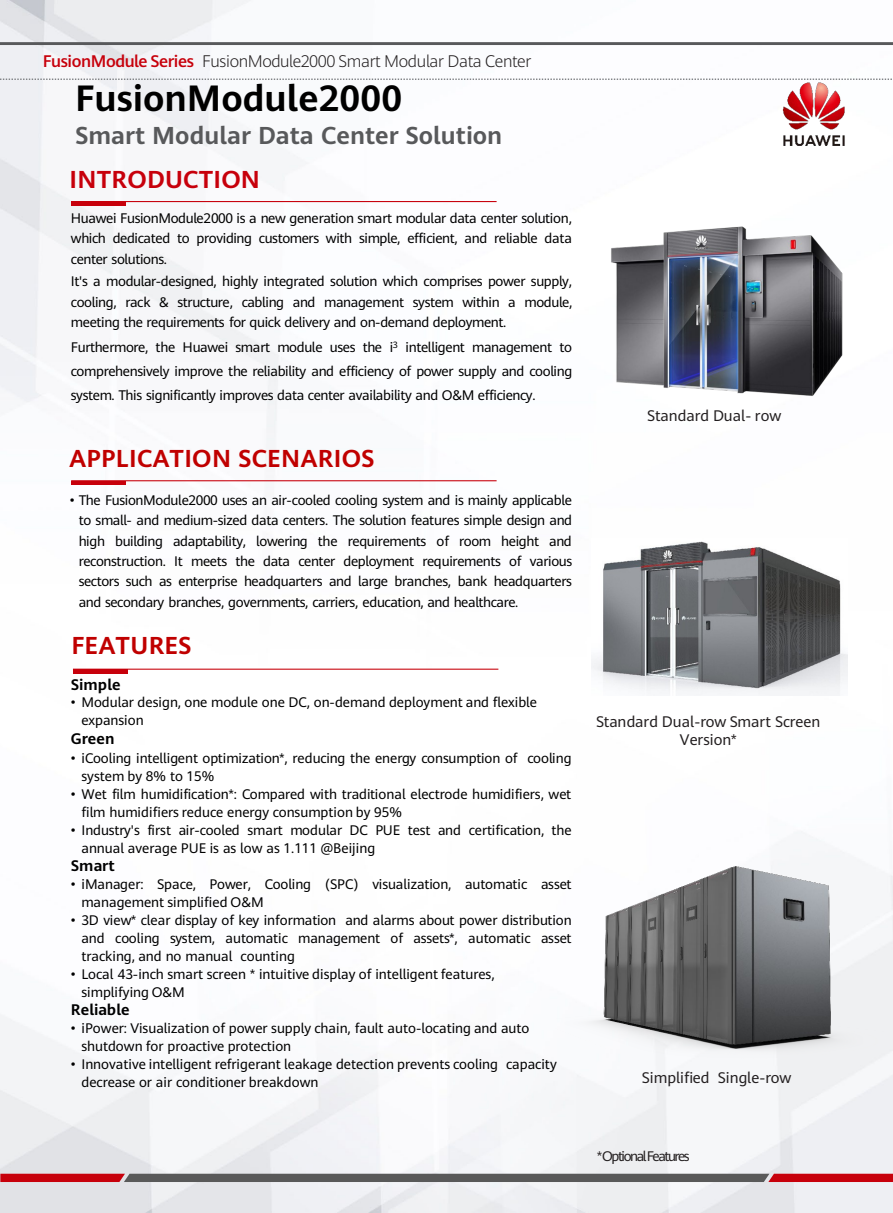
<style>
.page{position:relative;width:893px;height:1213px;background:#fff}
.page>*{position:absolute;margin:0;border:0;box-sizing:border-box;transform-origin:0 0}
.t1{font:700 36px "Huawei Sans";color:#000}
.t2{font:700 24.15px "Huawei Sans";letter-spacing:.005em;color:#58595b}
.t3{font:700 24.15px "Huawei Sans";letter-spacing:.01em;color:#c00000}
.t4{font:700 24.15px "Huawei Sans";letter-spacing:.01em;color:#c7000b}
.t5{font:300 16.5px "Huawei Sans";letter-spacing:-.025em;color:#231f20}
.t6{font:15.15px/18px "Huawei Sans";letter-spacing:-.005em;color:#231f20;text-align:center}
.t7{font:700 15.15px "Huawei Sans";letter-spacing:-.005em;color:#000}
.t8{font:13.65px/20.4px "Huawei Sans";letter-spacing:-.005em;color:#000}
.t9{font:13.65px "Huawei Sans";letter-spacing:-.105em;color:#231f20}
.s1{font-weight:500;color:#c7000b}
.s2{font-family:"Arial"}
</style>
<div class="page">
<img style="left:0;top:0;width:892px;height:1212px">
<hr style="left:0;top:42px;width:892px;height:3px;background:#58595b">
<svg style="left:0;top:78px;width:892px;height:2px"></svg>
<svg style="left:0;top:1173px;width:892px;height:8px"></svg>
<div style="left:71px;top:201px;width:54px;height:5px;background:#c7000b"></div>
<hr style="left:71px;top:201px;width:425px;height:1px;background:#c7000b">
<hr style="left:71px;top:480px;width:54px;height:4px;background:#c7000b">
<hr style="left:71px;top:480px;width:425px;height:1px;background:#c7000b">
<hr style="left:73px;top:669px;width:54px;height:4px;background:#c7000b">
<hr style="left:73px;top:668px;width:425px;height:1px;background:#c7000b">
<img style="left:591px;top:538px;width:256px;height:157px">
<img style="left:581px;top:224px;width:288px;height:176px">
<img style="left:554px;top:842px;width:338px;height:228px">
<img style="left:771px;top:71px;width:85px;height:85px">
<p class="t5" style="left:43px;top:50px;width:490px"><span class="s1">FusionModule Series</span> FusionModule2000 Smart Modular Data Center</p>
<p class="t1" style="left:75px;top:73px;width:328px">FusionModule2000</p>
<p class="t2" style="left:75px;top:119px;width:428px">Smart Modular Data Center Solution</p>
<p class="t4" style="left:69px;top:163px;width:192px">INTRODUCTION</p>
<p class="t8" style="left:71px;top:208px;width:502px;text-align:justify">Huawei FusionModule2000 is a new generation smart modular data center solution, which dedicated to providing customers with simple, efficient, and reliable data center solutions.</p>
<p class="t8" style="left:71px;top:270px;width:503px;text-align:justify">It's a modular-designed, highly integrated solution which comprises power supply, cooling, rack &amp; structure, cabling and management system within a module, meeting the requirements for quick delivery and on-demand deployment.</p>
<p class="t8" style="left:71px;top:334px;width:503px;line-height:24.3px;text-align:justify">Furthermore, the Huawei smart module uses the i<sup>3</sup> intelligent management to comprehensively improve the reliability and efficiency of power supply and cooling system. This significantly improves data center availability and O&amp;M efficiency.</p>
<p class="t3" style="left:69px;top:442px;width:307px">APPLICATION SCENARIOS</p>
<p class="t8" style="left:79px;top:489px;width:495px;text-align:justify;text-indent:-9px"><span class="s2">•</span> The FusionModule2000 uses an air-cooled cooling system and is mainly applicable to small- and medium-sized data centers. The solution features simple design and high building adaptability, lowering the requirements of room height and reconstruction. It meets the data center deployment requirements of various sectors such as enterprise headquarters and large branches, bank headquarters and secondary branches, governments, carriers, education, and healthcare.</p>
<p class="t3" style="left:71px;top:628px;width:122px">FEATURES</p>
<p class="t7" style="left:71px;top:673px;width:51px">Simple</p>
<p class="t8" style="left:81px;top:692px;width:457px;line-height:18px;text-indent:-10px"><span class="s2">•</span> Modular design, one module one DC, on-demand deployment and flexible expansion</p>
<p class="t7" style="left:71px;top:727px;width:45px">Green</p>
<p class="t8" style="left:81px;top:748px;width:491px;line-height:18px;text-indent:-10px"><span class="s2">•</span> iCooling intelligent optimization*, reducing the energy consumption of cooling system by 8% to 15%</p>
<p class="t8" style="left:81px;top:784px;width:491px;line-height:18px;text-indent:-10px"><span class="s2">•</span> Wet film humidification*: Compared with traditional electrode humidifiers, wet film humidifiers reduce energy consumption by 95%</p>
<p class="t8" style="left:81px;top:820px;width:491px;line-height:18px;text-indent:-10px"><span class="s2">•</span> Industry's first air-cooled smart modular DC PUE test and certification, the annual average PUE is as low as 1.111 @Beijing</p>
<p class="t7" style="left:71px;top:855px;width:45px">Smart</p>
<p class="t8" style="left:81px;top:874px;width:491px;line-height:18px;text-indent:-10px"><span class="s2">•</span> iManager: Space, Power, Cooling (SPC) visualization, automatic asset management simplified O&amp;M</p>
<p class="t8" style="left:81px;top:910px;width:492px;line-height:18px;text-align:justify;text-indent:-10px"><span class="s2">•</span> 3D view* clear display of key information and alarms about power distribution and cooling system, automatic management of assets*, automatic asset tracking, and no manual counting</p>
<p class="t8" style="left:71px;top:962px;width:425px"><span class="s2">•</span> Local 43-inch smart screen * intuitive display of intelligent features,</p>
<p class="t8" style="left:81px;top:980px;width:105px">simplifying O&amp;M</p>
<p class="t7" style="left:71px;top:999px;width:60px">Reliable</p>
<p class="t8" style="left:71px;top:1016px;width:460px"><span class="s2">•</span> iPower: Visualization of power supply chain, fault auto-locating and auto</p>
<p class="t8" style="left:81px;top:1034px;width:211px">shutdown for proactive protection</p>
<p class="t8" style="left:81px;top:1054px;width:477px;line-height:18px;text-indent:-10px"><span class="s2">•</span> Innovative intelligent refrigerant leakage detection prevents cooling capacity decrease or air conditioner breakdown</p>
<p class="t6" style="left:647px;top:406px;width:135px">Standard Dual- row</p>
<p class="t6" style="left:596px;top:711px;width:226px">Standard Dual-row Smart Screen<br>Version*</p>
<p class="t6" style="left:641px;top:1067px;width:151px">Simplified Single-row</p>
<p class="t9" style="left:597px;top:1146px;width:94px">*OptionalFeatures</p>
</div>
